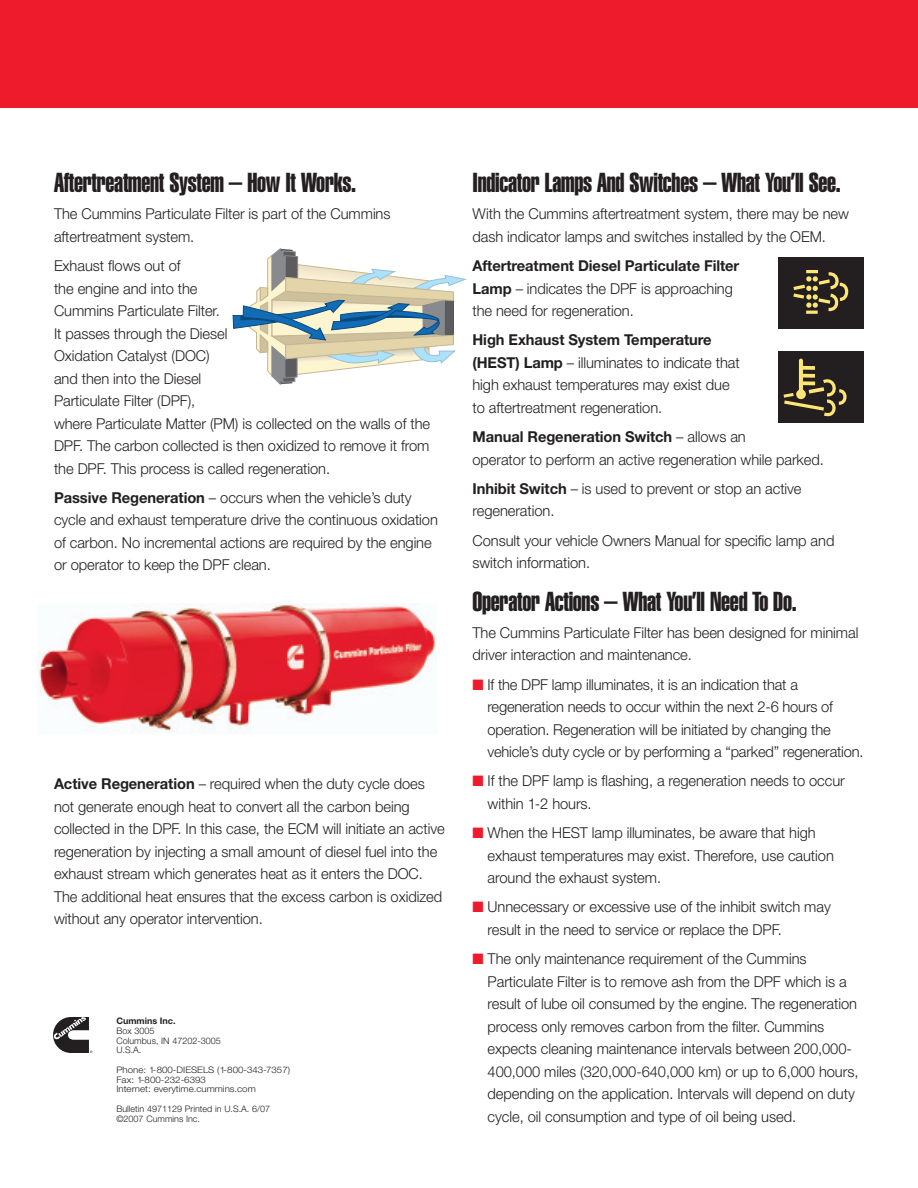
<style>
.page{position:relative;width:918px;height:1188px;background:#fff}
.page>*{position:absolute;margin:0;border:0;box-sizing:border-box;transform-origin:0 0}
.t1{font:27px "Helvetica Extra Compressed";letter-spacing:-.01em;color:#231f20}
.t2{font:300 15px/22.5px "Helvetica Neue";letter-spacing:-.005em;color:#231f20}
.t3{font:300 9px/9.8px "Helvetica Neue";color:#231f20}
.t4{font:300 9px/9.8px "Helvetica Neue";color:#231f20;scale:1.08 1}
.t5{font:700 9px "Helvetica Neue";color:#231f20}
.s1{font-weight:700}
.s2{color:#ee1b2c}
</style>
<div class="page">
<div style="left:0;top:0;width:918px;height:108px;background:#ee1b2c"></div>
<img style="left:38px;top:603px;width:398px;height:130px">
<svg style="left:53px;top:1017px;width:39px;height:36px"></svg>
<div style="left:778px;top:351px;width:86px;height:72px;background:#231f20"></div>
<hr style="left:799px;top:361px;width:4px;height:33px;background:#ffe674">
<svg style="left:803px;top:366px;width:12px;height:4px"></svg>
<hr style="left:802px;top:374px;width:13px;height:4px;background:#ffe674">
<svg style="left:783px;top:377px;width:64px;height:40px"></svg>
<div style="left:778px;top:257px;width:86px;height:71px;background:#231f20"></div>
<svg style="left:793px;top:270px;width:56px;height:44px"></svg>
<svg style="left:233px;top:248px;width:234px;height:137px"></svg>
<h1 class="t1" style="left:54px;top:173px;width:304px">Aftertreatment System – How It Works.</h1>
<p class="t2" style="left:54px;top:204px;width:338px">The Cummins Particulate Filter is part of the Cummins aftertreatment system.</p>
<p class="t2" style="left:54px;top:256px;width:378px">Exhaust flows out of<br>the engine and into the<br>Cummins Particulate Filter.<br>It passes through the Diesel<br>Oxidation Catalyst (DOC)<br>and then into the Diesel<br>Particulate Filter (DPF),<br>where Particulate Matter (PM) is collected on the walls of the DPF. The carbon collected is then oxidized to remove it from the DPF. This process is called regeneration.</p>
<p class="t2" style="left:54px;top:488px;width:385px"><span class="s1">Passive Regeneration</span> – occurs when the vehicle’s duty cycle and exhaust temperature drive the continuous oxidation of carbon. No incremental actions are required by the engine or operator to keep the DPF clean.</p>
<p class="t2" style="left:54px;top:774px;width:392px"><span class="s1">Active Regeneration</span> – required when the duty cycle does not generate enough heat to convert all the carbon being collected in the DPF. In this case, the ECM will initiate an active regeneration by injecting a small amount of diesel fuel into the exhaust stream which generates heat as it enters the DOC.<br>The additional heat ensures that the excess carbon is oxidized without any operator intervention.</p>
<p class="t5" style="left:116px;top:1018px;width:61px">Cummins Inc.</p>
<p class="t3" style="left:116px;top:1027px;width:106px">Box 3005<br>Columbus, IN 47202-3005<br>U.S.A.</p>
<p class="t4" style="left:116px;top:1066px;width:162px">Phone: 1-800-DIESELS (1-800-343-7357)<br>Fax: 1-800-232-6393<br>Internet: everytime.cummins.com</p>
<p class="t3" style="left:116px;top:1105px;width:155px">Bulletin 4971129 Printed in U.S.A. 6/07 ©2007 Cummins Inc.</p>
<h1 class="t1" style="left:472px;top:173px;width:370px">Indicator Lamps And Switches – What You’ll See.</h1>
<p class="t2" style="left:472px;top:204px;width:378px">With the Cummins aftertreatment system, there may be new dash indicator lamps and switches installed by the OEM.</p>
<p class="t2" style="left:472px;top:256px;width:268px"><span class="s1">Aftertreatment Diesel Particulate Filter<br>Lamp</span> – indicates the DPF is approaching the need for regeneration.</p>
<p class="t2" style="left:472px;top:330px;width:269px"><span class="s1">High Exhaust System Temperature (HEST) Lamp</span> – illuminates to indicate that high exhaust temperatures may exist due to aftertreatment regeneration.</p>
<p class="t2" style="left:472px;top:427px;width:353px"><span class="s1">Manual Regeneration Switch</span> – allows an<br>operator to perform an active regeneration while parked.</p>
<p class="t2" style="left:472px;top:479px;width:331px"><span class="s1">Inhibit Switch</span> – is used to prevent or stop an active regeneration.</p>
<p class="t2" style="left:472px;top:530px;width:363px">Consult your vehicle Owners Manual for specific lamp and switch information.</p>
<h1 class="t1" style="left:472px;top:592px;width:326px">Operator Actions – What You’ll Need To Do.</h1>
<p class="t2" style="left:472px;top:623px;width:387px">The Cummins Particulate Filter has been designed for minimal driver interaction and maintenance.</p>
<p class="t2" style="left:487px;top:674px;width:378px;text-indent:-15px"><span class="s2">■</span> If the DPF lamp illuminates, it is an indication that a regeneration needs to occur within the next 2-6 hours of operation. Regeneration will be initiated by changing the vehicle’s duty cycle or by performing a “parked” regeneration.</p>
<p class="t2" style="left:488px;top:771px;width:359px;text-indent:-15px"><span class="s2">■</span> If the DPF lamp is flashing, a regeneration needs to occur within 1-2 hours.</p>
<p class="t2" style="left:488px;top:823px;width:348px;text-indent:-15px"><span class="s2">■</span> When the HEST lamp illuminates, be aware that high exhaust temperatures may exist. Therefore, use caution around the exhaust system.</p>
<p class="t2" style="left:488px;top:897px;width:345px;text-indent:-15px"><span class="s2">■</span> Unnecessary or excessive use of the inhibit switch may result in the need to service or replace the DPF.</p>
<p class="t2" style="left:488px;top:949px;width:372px;text-indent:-15px"><span class="s2">■</span> The only maintenance requirement of the Cummins Particulate Filter is to remove ash from the DPF which is a result of lube oil consumed by the engine. The regeneration process only removes carbon from the filter. Cummins expects cleaning maintenance intervals between 200,000- 400,000 miles (320,000-640,000 km) or up to 6,000 hours, depending on the application. Intervals will depend on duty cycle, oil consumption and type of oil being used.</p>
</div>
